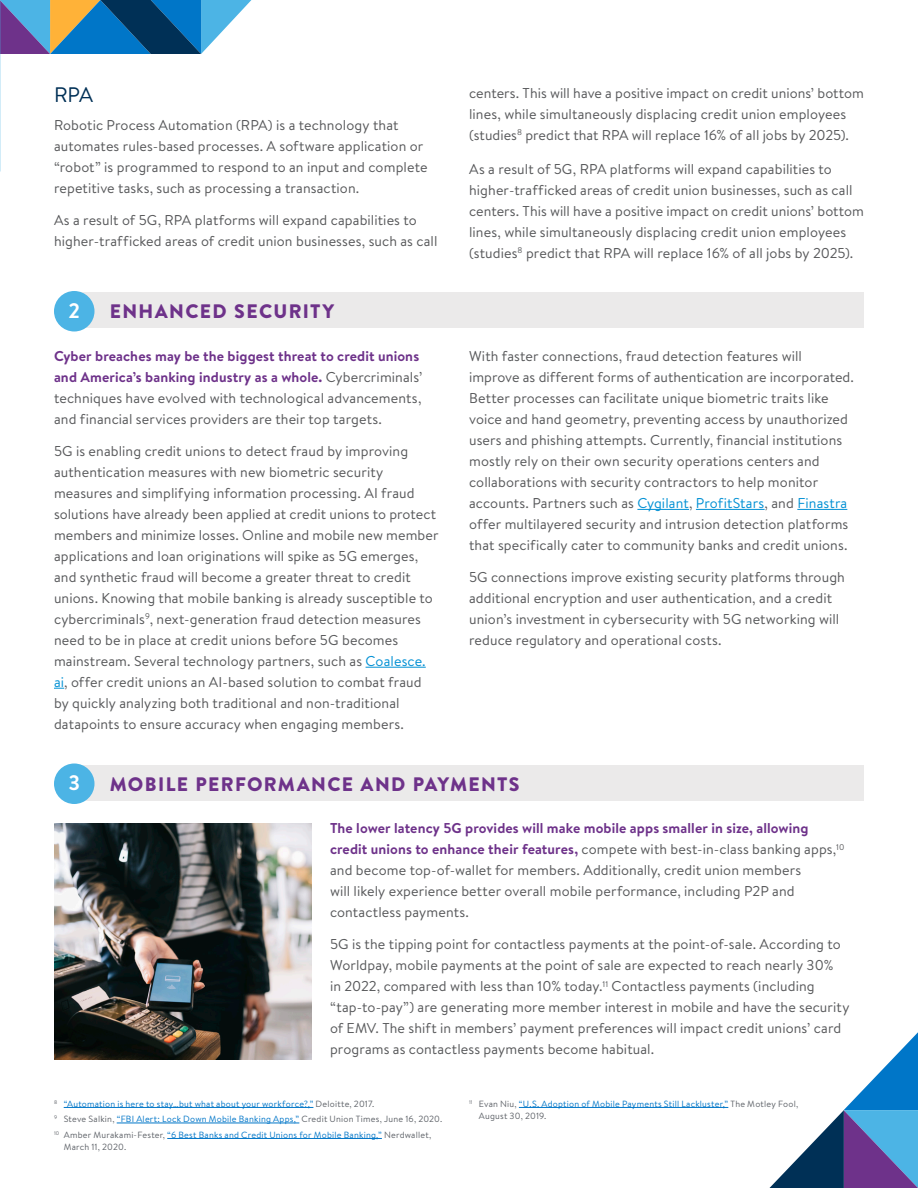
<style>
.page{position:relative;width:918px;height:1188px;background:#fff}
.page>*{position:absolute;margin:0;border:0;box-sizing:border-box;transform-origin:0 0}
.H3_-_Table_heading{font:21px "Brandon Text";color:#003056}
.P_-_paragraph{font:700 21px "Brandon Text";color:#fff}
.Bullets{font:900 19.5px "Brandon Text";letter-spacing:.07em;color:#6e328a}
.P_-_paragraph-2{font:14.25px/21px "Brandon Text";letter-spacing:.01em;color:#57585a}
.Bullets-2{font:14.25px/21px "Brandon Text";letter-spacing:.005em;color:#57585a}
.FOOTNOTES{font:9px/12px "Brandon Text";letter-spacing:.025em;color:#5f6369}
.FOOTNOTES-2{font:9px/12px "Brandon Text";letter-spacing:.025em;color:#0076c8}
.s1{font-weight:700;color:#6e328a}
.s2{color:#0090d4}
.s3{color:#5f6369}
.s4{color:#0076c8}
</style>
<div class="page">
<hr style="left:366px;top:667px;width:60px;height:1px;background:#0090d4">
<hr style="left:637px;top:509px;width:52px;height:1px;background:#0090d4">
<hr style="left:696px;top:509px;width:69px;height:1px;background:#0090d4">
<hr style="left:797px;top:509px;width:50px;height:1px;background:#0090d4">
<div style="left:74px;top:292px;width:790px;height:36px;background:#ebeaea"></div>
<div style="left:54px;top:291px;width:40px;height:41px;background:#4cb4e5;border-radius:50%"></div>
<div style="left:74px;top:765px;width:790px;height:36px;background:#ebeaea"></div>
<div style="left:54px;top:764px;width:40px;height:40px;background:#4cb4e5;border-radius:50%"></div>
<img style="left:54px;top:824px;width:258px;height:236px">
<hr style="left:64px;top:1107px;width:249px;height:1px;background:#0076c8">
<hr style="left:117px;top:1123px;width:182px;height:1px;background:#0076c8">
<hr style="left:167px;top:1138px;width:215px;height:1px;background:#0076c8">
<hr style="left:519px;top:1107px;width:209px;height:1px;background:#0076c8">
<svg style="left:770px;top:1032px;width:148px;height:156px"></svg>
<svg style="left:0;top:0;width:251px;height:54px"></svg>
<h3 class="H3_-_Table_heading" style="left:54px;top:81px;width:40px">RPA</h3>
<p class="Bullets-2" style="left:54px;top:114px;width:375px">Robotic Process Automation (RPA) is a technology that automates rules-based processes. A software application or “robot” is programmed to respond to an input and complete repetitive tasks, such as processing a transaction.</p>
<p class="Bullets-2" style="left:54px;top:209px;width:385px">As a result of 5G, RPA platforms will expand capabilities to higher-trafficked areas of credit union businesses, such as call</p>
<p class="P_-_paragraph" style="left:68px;top:296px;width:13px">2</p>
<p class="Bullets" style="left:110px;top:298px;width:226px">ENHANCED SECURITY</p>
<p class="P_-_paragraph-2" style="left:54px;top:345px;width:370px"><span class="s1">Cyber breaches may be the biggest threat to credit unions and America’s banking industry as a whole.</span> Cybercriminals’ techniques have evolved with technological advancements, and financial services providers are their top targets.</p>
<p class="P_-_paragraph-2" style="left:54px;top:440px;width:386px">5G is enabling credit unions to detect fraud by improving authentication measures with new biometric security measures and simplifying information processing. AI fraud solutions have already been applied at credit unions to protect members and minimize losses. Online and mobile new member applications and loan originations will spike as 5G emerges, and synthetic fraud will become a greater threat to credit unions. Knowing that mobile banking is already susceptible to cybercriminals<sup>9</sup>, next-generation fraud detection measures need to be in place at credit unions before 5G becomes mainstream. Several technology partners, such as <span class="s2">Coalesce. ai</span>, offer credit unions an AI-based solution to combat fraud by quickly analyzing both traditional and non-traditional datapoints to ensure accuracy when engaging members.</p>
<p class="Bullets-2" style="left:469px;top:82px;width:396px">centers. This will have a positive impact on credit unions’ bottom lines, while simultaneously displacing credit union employees (studies<sup>8</sup> predict that RPA will replace 16% of all jobs by 2025).</p>
<p class="Bullets-2" style="left:469px;top:158px;width:396px">As a result of 5G, RPA platforms will expand capabilities to higher-trafficked areas of credit union businesses, such as call centers. This will have a positive impact on credit unions’ bottom lines, while simultaneously displacing credit union employees (studies<sup>8</sup> predict that RPA will replace 16% of all jobs by 2025).</p>
<p class="P_-_paragraph-2" style="left:469px;top:345px;width:386px">With faster connections, fraud detection features will improve as different forms of authentication are incorporated.<br>Better processes can facilitate unique biometric traits like voice and hand geometry, preventing access by unauthorized users and phishing attempts. Currently, financial institutions mostly rely on their own security operations centers and collaborations with security contractors to help monitor accounts. Partners such as <span class="s2">Cygilant</span>, <span class="s2">ProfitStars</span>, and <span class="s2">Finastra </span>offer multilayered security and intrusion detection platforms that specifically cater to community banks and credit unions.</p>
<p class="P_-_paragraph-2" style="left:469px;top:566px;width:377px">5G connections improve existing security platforms through additional encryption and user authentication, and a credit union’s investment in cybersecurity with 5G networking will reduce regulatory and operational costs.</p>
<p class="P_-_paragraph" style="left:68px;top:768px;width:13px">3</p>
<p class="Bullets" style="left:110px;top:770px;width:412px">MOBILE PERFORMANCE AND PAYMENTS</p>
<p class="P_-_paragraph-2" style="left:330px;top:818px;width:516px"><span class="s1">The lower latency 5G provides will make mobile apps smaller in size, allowing credit unions to enhance their features,</span> compete with best-in-class banking apps,<sup>10 </sup>and become top-of-wallet for members. Additionally, credit union members<br>will likely experience better overall mobile performance, including P2P and contactless payments.</p>
<p class="P_-_paragraph-2" style="left:330px;top:933px;width:521px">5G is the tipping point for contactless payments at the point-of-sale. According to Worldpay, mobile payments at the point of sale are expected to reach nearly 30%<br>in 2022, compared with less than 10% today.<sup>11</sup> Contactless payments (including “tap-to-pay”) are generating more member interest in mobile and have the security of EMV. The shift in members’ payment preferences will impact credit unions’ card programs as contactless payments become habitual.</p>
<p class="FOOTNOTES-2" style="left:54px;top:1097px;width:322px"><sup>8</sup> “Automation is here to stay…but what about your workforce?,” <span class="s3">Deloitte, 2017.</span></p>
<p class="FOOTNOTES" style="left:54px;top:1113px;width:390px"><sup>9</sup> Steve Salkin, <span class="s4">“FBI Alert: Lock Down Mobile Banking Apps,”</span> Credit Union Times, June 16, 2020.</p>
<p class="FOOTNOTES" style="left:64px;top:1128px;width:369px;text-indent:-10px"><sup>10</sup> Amber Murakami-Fester, <span class="s4">“6 Best Banks and Credit Unions for Mobile Banking,”</span> Nerdwallet,<br>March 11, 2020.</p>
<p class="FOOTNOTES-2" style="left:479px;top:1097px;width:321px;text-indent:-10px"><sup>11</sup> <span class="s3">Evan Niu,</span> “U.S. Adoption of Mobile Payments Still Lackluster,” <span class="s3">The Motley Fool,<br>August 30, 2019.</span></p>
</div>
